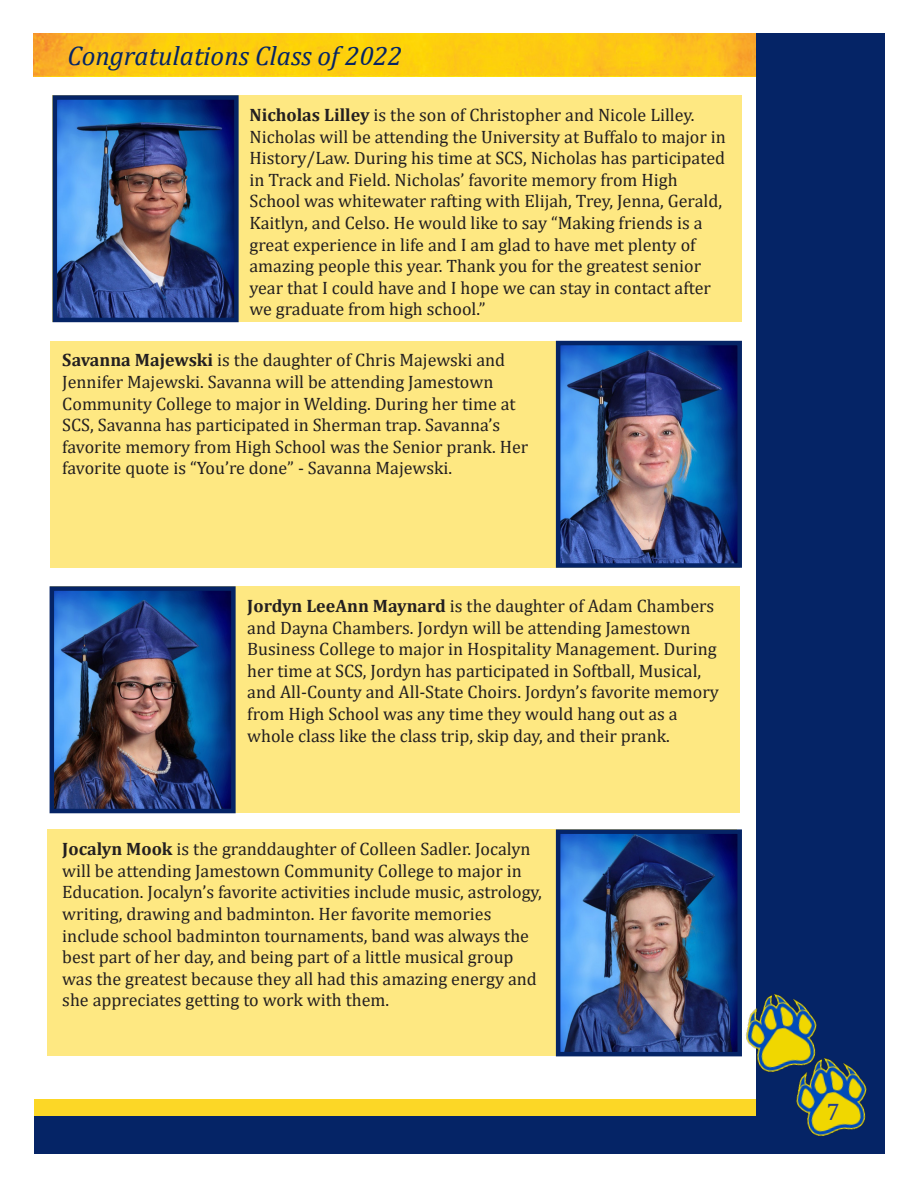
<style>
.page{position:relative;width:918px;height:1188px;background:#fff}
.page>*{position:absolute;margin:0;border:0;box-sizing:border-box;transform-origin:0 0}
.t1{font:italic 27px "Cambria";color:#052466}
.t2{font:24px "Cambria";color:#253f8e}
.t3{font:18px/21.6px "Cambria";color:#231f20}
.s1{font-weight:700}
</style>
<div class="page">
<div style="left:34px;top:1099px;width:726px;height:18px;background:#fcd726"></div>
<img style="left:34px;top:34px;width:722px;height:43px">
<div style="left:756px;top:34px;width:128px;height:1120px;background:#052466"></div>
<div style="left:34px;top:1117px;width:849px;height:37px;background:#052466"></div>
<img style="left:796px;top:1063px;width:71px;height:74px">
<img style="left:727px;top:993px;width:107px;height:94px">
<div style="left:53px;top:95px;width:689px;height:227px;background:#fee882"></div>
<div style="left:50px;top:341px;width:690px;height:227px;background:#fee882"></div>
<div style="left:50px;top:586px;width:690px;height:227px;background:#fee882"></div>
<div style="left:48px;top:829px;width:689px;height:227px;background:#fee882"></div>
<img style="left:58px;top:100px;width:176px;height:217px">
<div style="left:53px;top:95px;width:186px;height:227px;border:4px solid #052466"></div>
<img style="left:561px;top:346px;width:176px;height:217px">
<div style="left:556px;top:341px;width:186px;height:227px;border:4px solid #052466"></div>
<img style="left:55px;top:591px;width:176px;height:217px">
<div style="left:50px;top:586px;width:186px;height:227px;border:4px solid #052466"></div>
<img style="left:561px;top:834px;width:176px;height:217px">
<div style="left:556px;top:829px;width:186px;height:227px;border:4px solid #052466"></div>
<p class="t1" style="left:68px;top:37px;width:336px">Congratulations Class of 2022</p>
<p class="t3" style="left:249px;top:104px;width:478px"><span class="s1">Nicholas Lilley</span> is the son of Christopher and Nicole Lilley.<br>Nicholas will be attending the University at Buffalo to major in History/Law. During his time at SCS, Nicholas has participated in Track and Field. Nicholas’ favorite memory from High School was whitewater rafting with Elijah, Trey, Jenna, Gerald, Kaitlyn, and Celso. He would like to say “Making friends is a great experience in life and I am glad to have met plenty of amazing people this year. Thank you for the greatest senior year that I could have and I hope we can stay in contact after we graduate from high school.”</p>
<p class="t3" style="left:62px;top:349px;width:467px"><span class="s1">Savanna Majewski</span> is the daughter of Chris Majewski and Jennifer Majewski. Savanna will be attending Jamestown Community College to major in Welding. During her time at SCS, Savanna has participated in Sherman trap. Savanna’s favorite memory from High School was the Senior prank. Her favorite quote is “You’re done” - Savanna Majewski.</p>
<p class="t3" style="left:247px;top:595px;width:473px"><span class="s1">Jordyn LeeAnn Maynard</span> is the daughter of Adam Chambers and Dayna Chambers. Jordyn will be attending Jamestown Business College to major in Hospitality Management. During her time at SCS, Jordyn has participated in Softball, Musical, and All-County and All-State Choirs. Jordyn’s favorite memory from High School was any time they would hang out as a whole class like the class trip, skip day, and their prank.</p>
<p class="t3" style="left:62px;top:838px;width:481px"><span class="s1">Jocalyn Mook</span> is the granddaughter of Colleen Sadler. Jocalyn will be attending Jamestown Community College to major in Education. Jocalyn’s favorite activities include music, astrology, writing, drawing and badminton. Her favorite memories include school badminton tournaments, band was always the best part of her day, and being part of a little musical group was the greatest because they all had this amazing energy and she appreciates getting to work with them.</p>
<p class="t2" style="left:826px;top:1097px;width:15px">7</p>
</div>
